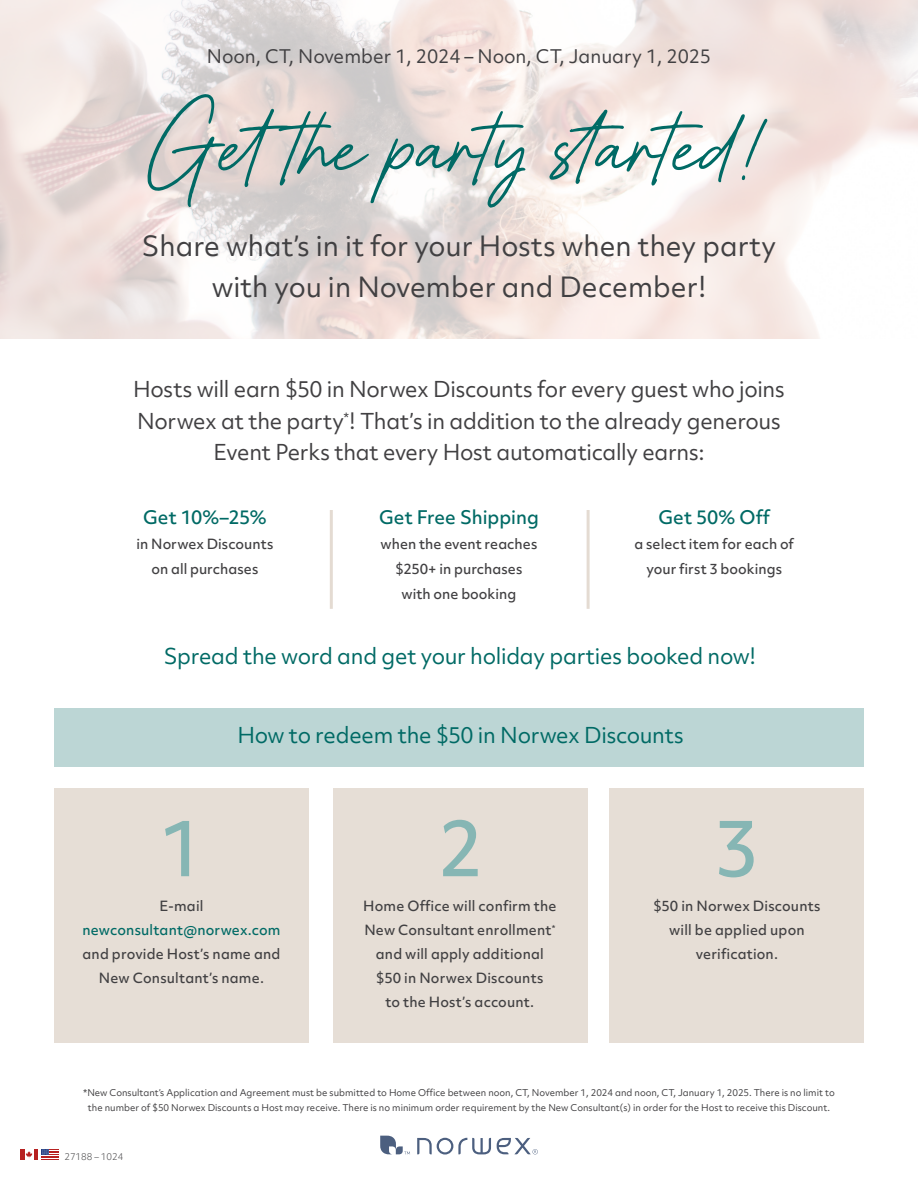
<style>
.page{position:relative;width:918px;height:1188px;background:#fff}
.page>*{position:absolute;margin:0;border:0;box-sizing:border-box;transform-origin:0 0}
.t1{font:76.5px "Kentwell";color:#006a65}
.t2{font:500 74.25px "Objektiv Mk 2";color:#86b6b4}
.t3{font:26.7px/41px "Objektiv Mk 2";color:#414042;text-align:center}
.t4{font:21px/31.5px "Objektiv Mk 2";letter-spacing:-.015em;color:#414042;text-align:center}
.t5{font:21px "Objektiv Mk 2";letter-spacing:-.015em;color:#006a65}
.t6{font:18px "Objektiv Mk 2";color:#414042}
.t7{font:500 18px "Objektiv Mk 2";color:#006a65}
.t8{font:500 13.5px/24px "Objektiv Mk 2";letter-spacing:.01em;color:#414042;text-align:center}
.t9{font:500 13.5px "Objektiv Mk 2";letter-spacing:.01em;color:#006a65}
.t10{font:9px/15px "Objektiv Mk 2";color:#414042;text-align:center}
.t11{font:300 9px "Objektiv Mk 2";color:#414042}
</style>
<div class="page">
<img style="left:0;top:0;width:918px;height:339px">
<div style="left:54px;top:708px;width:810px;height:58px;background:#bcd6d5"></div>
<hr style="left:587px;top:510px;width:3px;height:99px;background:#e4dbd2">
<div style="left:54px;top:788px;width:255px;height:255px;background:#e4dbd2"></div>
<div style="left:609px;top:788px;width:255px;height:255px;background:#e4dbd2"></div>
<div style="left:333px;top:788px;width:255px;height:255px;background:#e4dbd2"></div>
<hr style="left:330px;top:510px;width:3px;height:99px;background:#e4dbd2">
<svg style="left:417px;top:1138px;width:74px;height:17px"></svg>
<svg style="left:497px;top:1138px;width:41px;height:16px"></svg>
<svg style="left:380px;top:1136px;width:30px;height:18px"></svg>
<hr style="left:21px;top:1149px;width:4px;height:11px;background:#b72121">
<div style="left:33px;top:1149px;width:5px;height:11px;background:#b72121"></div>
<svg style="left:26px;top:1151px;width:6px;height:7px"></svg>
<svg style="left:41px;top:1149px;width:17px;height:11px"></svg>
<h3 class="t6" style="left:207px;top:44px;width:506px">Noon, CT, November 1, 2024 – Noon, CT, January 1, 2025</h3>
<h1 class="t1" style="left:147px;top:97px;width:626px">Getthe party started!</h1>
<h3 class="t3" style="left:142px;top:226px;width:636px">Share what’s in it for your Hosts when they party with you in November and December!</h3>
<h3 class="t4" style="left:133px;top:373px;width:653px">Hosts will earn $50 in Norwex Discounts for every guest who joins<br>Norwex at the party<sup>*</sup>! That’s in addition to the already generous<br>Event Perks that every Host automatically earns:</h3>
<h3 class="t7" style="left:143px;top:504px;width:125px">Get 10%–25%</h3>
<p class="t8" style="left:137px;top:531px;width:138px;line-height:25px">in Norwex Discounts on all purchases</p>
<h3 class="t7" style="left:379px;top:504px;width:161px">Get Free Shipping</h3>
<p class="t8" style="left:381px;top:531px;width:158px;line-height:25px">when the event reaches $250+ in purchases with one booking</p>
<h3 class="t7" style="left:658px;top:504px;width:114px">Get 50% Off</h3>
<p class="t8" style="left:635px;top:531px;width:161px;line-height:25px">a select item for each of your first 3 bookings</p>
<h3 class="t5" style="left:164px;top:642px;width:594px">Spread the word and get your holiday parties booked now!</h3>
<h3 class="t5" style="left:237px;top:720px;width:448px">How to redeem the $50 in Norwex Discounts</h3>
<h2 class="t2" style="left:159px;top:797px;width:48px">1</h2>
<h2 class="t2" style="left:438px;top:797px;width:48px">2</h2>
<h2 class="t2" style="left:713px;top:797px;width:48px">3</h2>
<p class="t8" style="left:159px;top:894px;width:46px">E-mail</p>
<p class="t9" style="left:82px;top:921px;width:200px">newconsultant@norwex.com</p>
<p class="t8" style="left:83px;top:942px;width:199px">and provide Host’s name and<br>New Consultant’s name.</p>
<p class="t8" style="left:363px;top:894px;width:195px">Home Office will confirm the<br>New Consultant enrollment<sup>* </sup>and will apply additional $50 in Norwex Discounts<br>to the Host’s account.</p>
<p class="t8" style="left:653px;top:894px;width:169px">$50 in Norwex Discounts will be applied upon verification.</p>
<p class="t10" style="left:83px;top:1085px;width:753px">*New Consultant’s Application and Agreement must be submitted to Home Office between noon, CT, November 1, 2024 and noon, CT, January 1, 2025. There is no limit to the number of $50 Norwex Discounts a Host may receive. There is no minimum order requirement by the New Consultant(s) in order for the Host to receive this Discount.</p>
<p class="t11" style="left:64px;top:1150px;width:60px">27188 – 1024</p>
</div>
